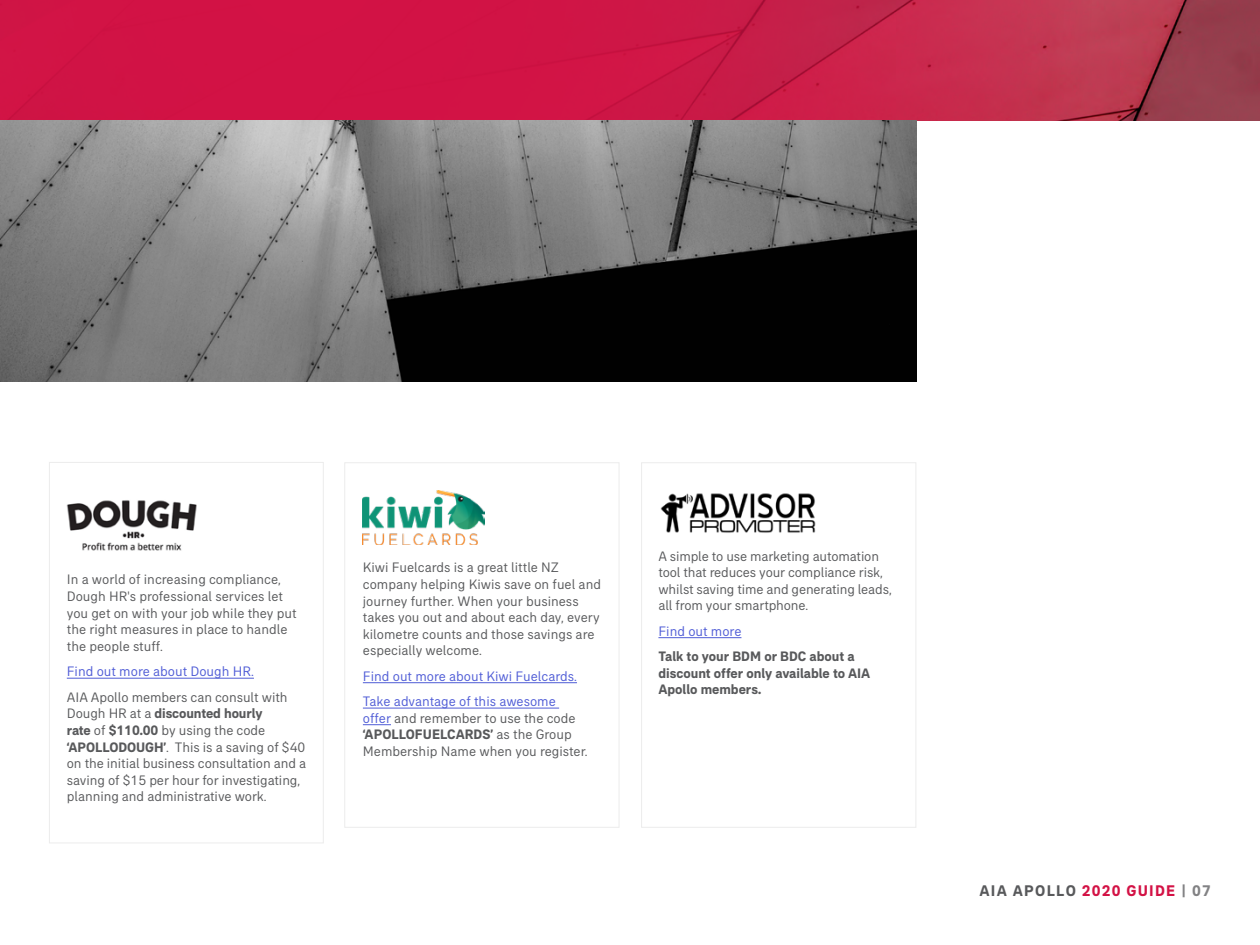
<style>
.page{position:relative;width:1260px;height:945px;background:#fff}
.page>*{position:absolute;margin:0;border:0;box-sizing:border-box;transform-origin:0 0}
.t1{font:700 15.75px "AIA Everest";letter-spacing:.08em;color:#58595b}
.t2{font:14px/16.6px "AIA Everest";letter-spacing:-.005em;color:#58595b}
.t3{font:14px/25.4px "AIA Everest";color:#4f5cd6}
.t4{font:700 14px/16.6px "AIA Everest";color:#58595b}
.s1{font-weight:700}
.s2{color:#4f5cd6}
.s3{color:#d31245}
.s4{color:#828284}
</style>
<div class="page">
<img style="left:1093px;top:0;width:167px;height:121px">
<svg style="left:0;top:0;width:1093px;height:121px;background:#cc1b48"></svg>
<img style="left:0;top:121px;width:916px;height:261px">
<div style="left:641px;top:462px;width:275px;height:366px;border:1px solid #ececec"></div>
<hr style="left:658px;top:637px;width:83px;height:1px;background:#4f5cd6">
<img style="left:660px;top:493px;width:156px;height:40px">
<img style="left:363px;top:491px;width:122px;height:54px">
<hr style="left:363px;top:682px;width:214px;height:1px;background:#4f5cd6">
<hr style="left:363px;top:708px;width:196px;height:1px;background:#4f5cd6">
<svg style="left:363px;top:724px;width:28px;height:1px"></svg>
<div style="left:344px;top:462px;width:276px;height:366px;border:1px solid #ececec"></div>
<div style="left:49px;top:462px;width:275px;height:381px;border:1px solid #ececec"></div>
<hr style="left:67px;top:678px;width:187px;height:1px;background:#4f5cd6">
<img style="left:67px;top:500px;width:130px;height:51px">
<p class="t2" style="left:67px;top:571px;width:231px">In a world of increasing compliance, Dough HR's professional services let you get on with your job while they put the right measures in place to handle the people stuff.</p>
<p class="t3" style="left:67px;top:659px;width:189px">Find out more about Dough HR.</p>
<p class="t2" style="left:67px;top:688px;width:241px">AIA Apollo members can consult with Dough HR at a <span class="s1">discounted hourly<br>rate</span> of <span class="s1">$110.00</span> by using the code <span class="s1">‘APOLLODOUGH’</span>. This is a saving of $40 on the initial business consultation and a saving of $15 per hour for investigating, planning and administrative work.</p>
<p class="t2" style="left:363px;top:559px;width:240px">Kiwi Fuelcards is a great little NZ company helping Kiwis save on fuel and journey further. When your business takes you out and about each day, every kilometre counts and those savings are especially welcome.</p>
<p class="t3" style="left:363px;top:663px;width:216px">Find out more about Kiwi Fuelcards.<br>Take advantage of this awesome</p>
<p class="t2" style="left:363px;top:710px;width:226px"><span class="s2">offer</span> and remember to use the code <span class="s1">‘APOLLOFUELCARDS’</span> as the Group<br>Membership Name when you register.</p>
<p class="t2" style="left:658px;top:547px;width:235px">A simple to use marketing automation tool that reduces your compliance risk, whilst saving time and generating leads, all from your smartphone.</p>
<p class="t3" style="left:658px;top:618px;width:85px">Find out more</p>
<p class="t4" style="left:658px;top:648px;width:213px">Talk to your BDM or BDC about a discount offer only available to AIA<br>Apollo members.</p>
<p class="t1" style="left:979px;top:881px;width:233px">AIA APOLLO <span class="s3">2020 GUIDE</span> <span class="s4">| 07</span></p>
</div>
